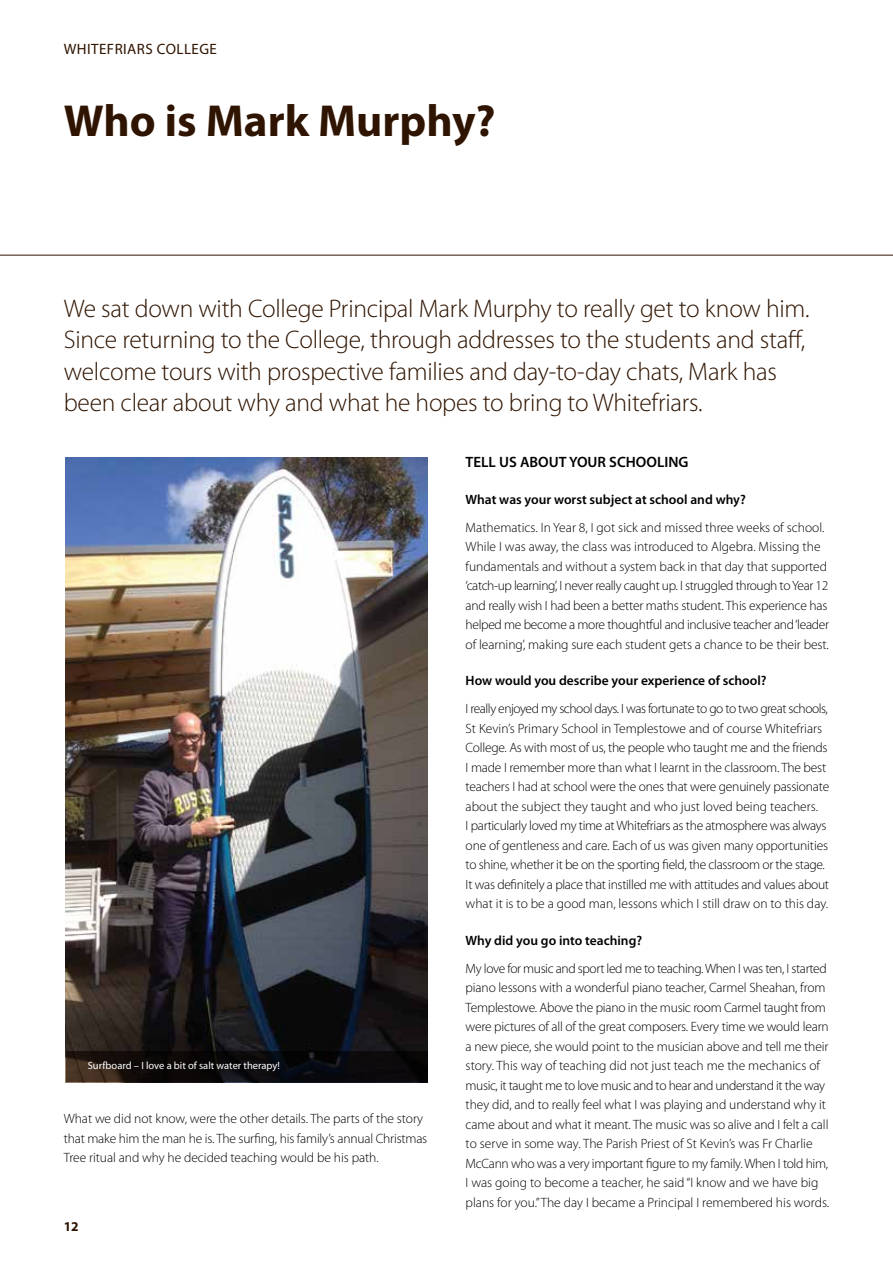
<style>
.page{position:relative;width:893px;height:1263px;background:#fff}
.page>*{position:absolute;margin:0;border:0;box-sizing:border-box;transform-origin:0 0}
.t1{font:700 45px "Myriad Pro";color:#2f1401}
.t2{font:300 25.5px/31.5px "Myriad Pro";letter-spacing:-.01em;color:#2f1401}
.t3{font:600 15px "Myriad Pro";color:#000}
.t4{font:15px "Myriad Pro";letter-spacing:.03em;color:#2f1401}
.t5{font:300 13.5px/19.5px "Myriad Pro";letter-spacing:-.015em;color:#000}
.t6{font:600 13.5px "Myriad Pro";color:#000}
.t7{font:700 13.5px "Myriad Pro";color:#2f1401}
.t8{font:10.5px "Myriad Pro";color:#fff}
</style>
<div class="page">
<hr style="left:0;top:255px;width:893px;height:1px;background:#2f1401">
<img style="left:66px;top:457px;width:361px;height:594px">
<svg style="left:66px;top:1051px;width:361px;height:31px;background:#100d0d"></svg>
<p class="t4" style="left:64px;top:39px;width:155px">WHITEFRIARS COLLEGE</p>
<h1 class="t1" style="left:64px;top:91px;width:433px">Who is Mark Murphy?</h1>
<p class="t2" style="left:64px;top:293px;width:747px">We sat down with College Principal Mark Murphy to really get to know him.<br>Since returning to the College, through addresses to the students and staff, welcome tours with prospective families and day-to-day chats, Mark has been clear about why and what he hopes to bring to Whitefriars.</p>
<p class="t8" style="left:88px;top:1059px;width:194px">Surfboard – I love a bit of salt water therapy!</p>
<p class="t5" style="left:64px;top:1109px;width:365px">What we did not know, were the other details. The parts of the story that make him the man he is. The surfing, his family’s annual Christmas<br>Tree ritual and why he decided teaching would be his path.</p>
<p class="t7" style="left:64px;top:1217px;width:16px">12</p>
<p class="t3" style="left:466px;top:453px;width:224px">TELL US ABOUT YOUR SCHOOLING</p>
<p class="t6" style="left:466px;top:491px;width:282px">What was your worst subject at school and why?</p>
<p class="t5" style="left:466px;top:518px;width:365px">Mathematics. In Year 8, I got sick and missed three weeks of school.<br>While I was away, the class was introduced to Algebra. Missing the fundamentals and without a system back in that day that supported ‘catch-up learning’, I never really caught up. I struggled through to Year 12 and really wish I had been a better maths student. This experience has helped me become a more thoughtful and inclusive teacher and ‘leader of learning’, making sure each student gets a chance to be their best.</p>
<p class="t6" style="left:466px;top:672px;width:303px">How would you describe your experience of school?</p>
<p class="t5" style="left:466px;top:699px;width:365px">I really enjoyed my school days. I was fortunate to go to two great schools, St Kevin’s Primary School in Templestowe and of course Whitefriars College. As with most of us, the people who taught me and the friends I made I remember more than what I learnt in the classroom. The best teachers I had at school were the ones that were genuinely passionate about the subject they taught and who just loved being teachers.<br>I particularly loved my time at Whitefriars as the atmosphere was always one of gentleness and care. Each of us was given many opportunities to shine, whether it be on the sporting field, the classroom or the stage.<br>It was definitely a place that instilled me with attitudes and values about what it is to be a good man, lessons which I still draw on to this day.</p>
<p class="t6" style="left:466px;top:932px;width:178px">Why did you go into teaching?</p>
<p class="t5" style="left:466px;top:959px;width:365px">My love for music and sport led me to teaching. When I was ten, I started piano lessons with a wonderful piano teacher, Carmel Sheahan, from Templestowe. Above the piano in the music room Carmel taught from were pictures of all of the great composers. Every time we would learn a new piece, she would point to the musician above and tell me their story. This way of teaching did not just teach me the mechanics of music, it taught me to love music and to hear and understand it the way they did, and to really feel what I was playing and understand why it came about and what it meant. The music was so alive and I felt a call to serve in some way. The Parish Priest of St Kevin’s was Fr Charlie McCann who was a very important figure to my family. When I told him, I was going to become a teacher, he said “I know and we have big plans for you.” The day I became a Principal I remembered his words.</p>
</div>
